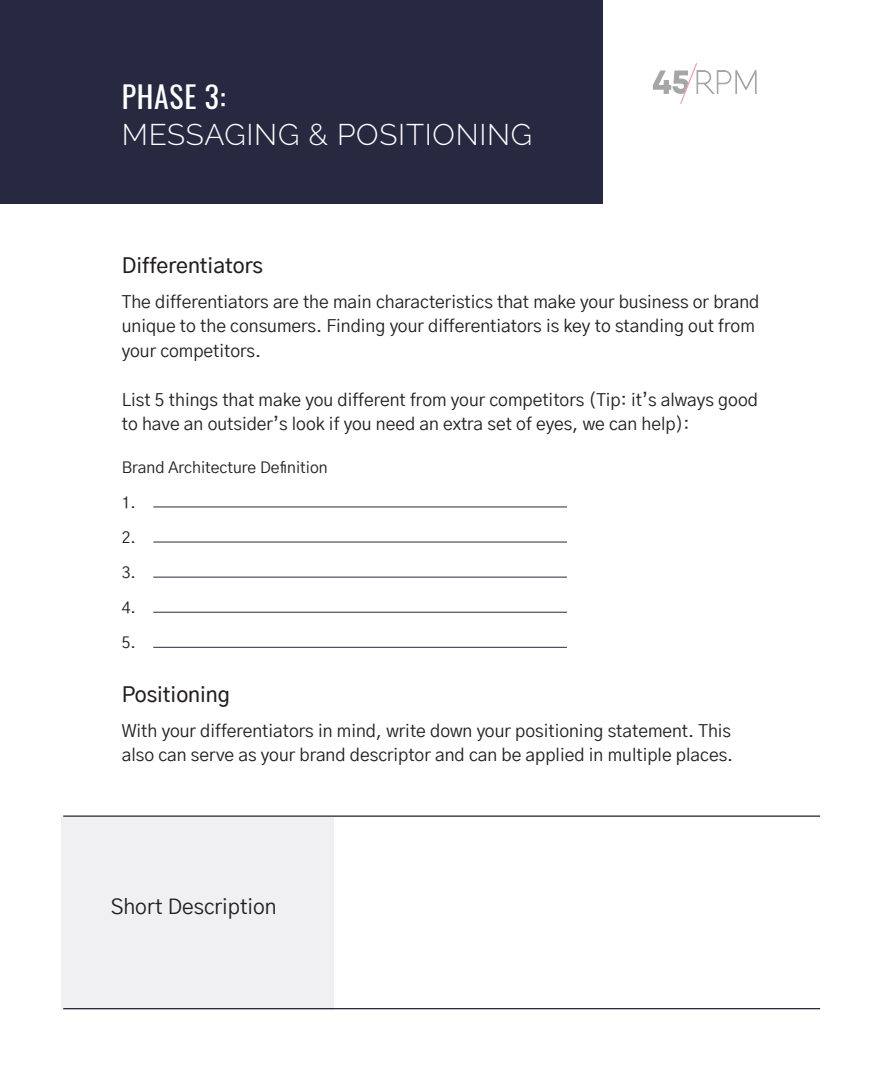
<style>
.page{position:relative;width:882px;height:1071px;background:#fff}
.page>*{position:absolute;margin:0;border:0;box-sizing:border-box;transform-origin:0 0}
.t1{font:300 29.75px "Raleway";letter-spacing:.025em;color:#fff}
.t2{font:29.75px "Oswald";letter-spacing:.025em;color:#fff}
.t3{font:500 21px "Gothic A1";color:#231f20}
.t4{font:21px "Gothic A1";color:#231f20}
.t5{font:17.5px/24.5px "Gothic A1";color:#231f20}
.t6{font:15.75px "Gothic A1";color:#231f20}
</style>
<div class="page">
<svg style="left:653px;top:63px;width:104px;height:41px"></svg>
<div style="left:0;top:0;width:603px;height:204px;background:#272940"></div>
<hr style="left:153px;top:507px;width:414px;height:1px;background:#272940">
<hr style="left:153px;top:542px;width:414px;height:1px;background:#272940">
<hr style="left:153px;top:577px;width:414px;height:1px;background:#272940">
<hr style="left:153px;top:612px;width:414px;height:1px;background:#272940">
<hr style="left:153px;top:647px;width:414px;height:1px;background:#272940">
<div style="left:62px;top:817px;width:272px;height:192px;background:#f0f0f2"></div>
<hr style="left:63px;top:815px;width:757px;height:2px;background:#2d2a3c">
<hr style="left:63px;top:1008px;width:757px;height:1px;background:#2d2a3c">
<p class="t2" style="left:122px;top:70px;width:105px">PHASE 3:</p>
<p class="t1" style="left:122px;top:117px;width:412px">MESSAGING &amp; POSITIONING</p>
<p class="t3" style="left:122px;top:249px;width:143px">Differentiators</p>
<p class="t5" style="left:122px;top:288px;width:639px">The differentiators are the main characteristics that make your business or brand unique to the consumers. Finding your differentiators is key to standing out from your competitors.</p>
<p class="t5" style="left:122px;top:386px;width:638px">List 5 things that make you different from your competitors (Tip: it’s always good to have an outsider’s look if you need an extra set of eyes, we can help):</p>
<p class="t6" style="left:122px;top:455px;width:208px">Brand Architecture Definition</p>
<p class="t6" style="left:122px;top:490px;width:16px">1.</p>
<p class="t6" style="left:122px;top:525px;width:16px">2.</p>
<p class="t6" style="left:122px;top:560px;width:16px">3.</p>
<p class="t6" style="left:122px;top:595px;width:16px">4.</p>
<p class="t6" style="left:122px;top:630px;width:16px">5.</p>
<p class="t3" style="left:122px;top:678px;width:110px">Positioning</p>
<p class="t5" style="left:122px;top:717px;width:613px">With your differentiators in mind, write down your positioning statement. This also can serve as your brand descriptor and can be applied in multiple places.</p>
<p class="t4" style="left:111px;top:890px;width:168px">Short Description</p>
</div>
